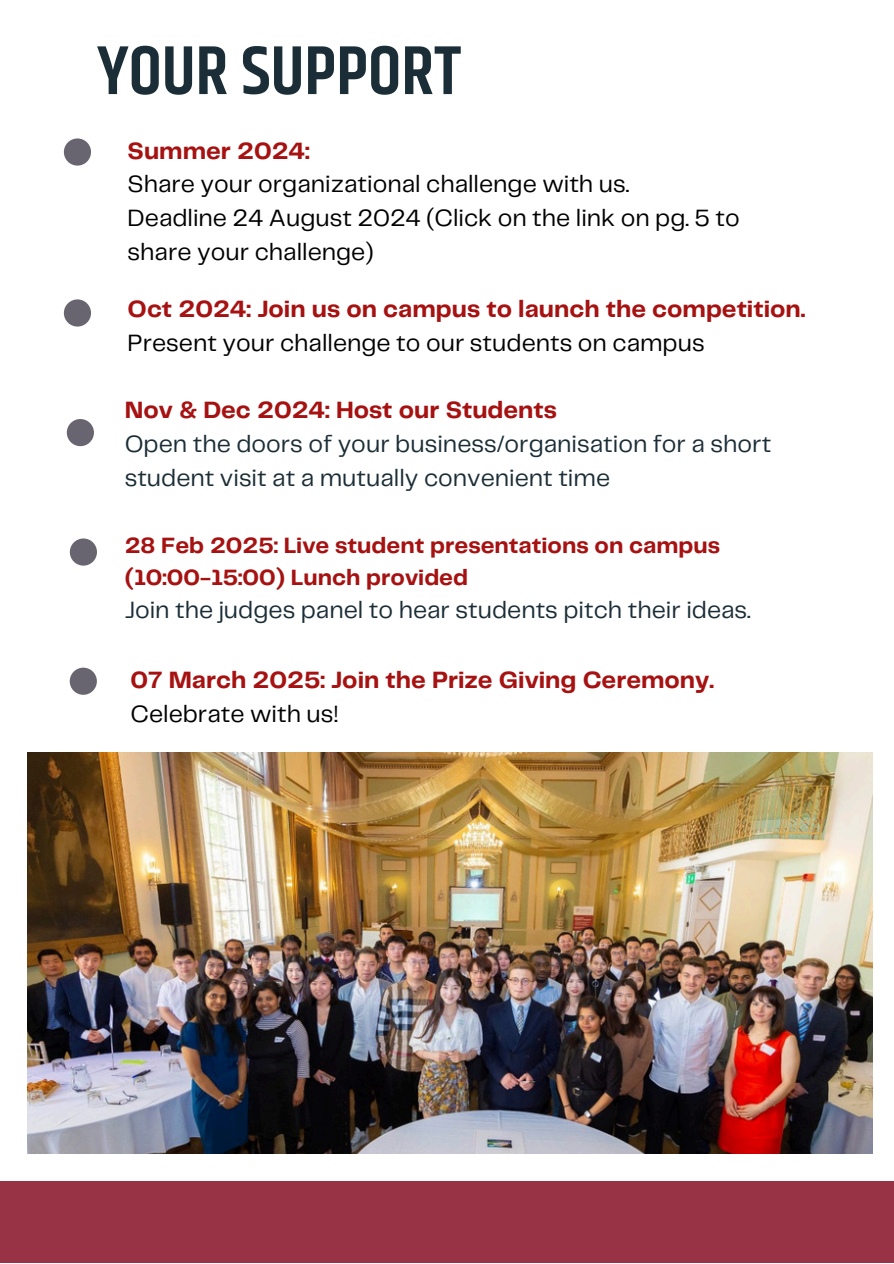
<style>
.page{position:relative;width:894px;height:1264px;background:#fff}
.page>*{position:absolute;margin:0;border:0;box-sizing:border-box;transform-origin:0 0}
.t1{font:600 69.6px "Khand";color:#1b2d36}
.t2{font:24.45px/33.8px "Telegraf";color:#000}
.t3{font:24.45px/33.8px "Telegraf";color:#1b2d36}
.t4{font:700 24.45px "Telegraf";color:#a61111}
.t5{font:700 22.95px/31.5px "Telegraf";color:#a61111}
</style>
<div class="page">
<div style="left:0;top:1181px;width:893px;height:82px;background:#973344"></div>
<img style="left:27px;top:752px;width:845px;height:401px">
<div style="left:70px;top:538px;width:27px;height:27px;background:#696570;border-radius:50%"></div>
<div style="left:64px;top:299px;width:27px;height:27px;background:#696570;border-radius:50%"></div>
<div style="left:67px;top:419px;width:27px;height:27px;background:#696570;border-radius:50%"></div>
<div style="left:70px;top:667px;width:27px;height:27px;background:#696570;border-radius:50%"></div>
<div style="left:64px;top:138px;width:27px;height:28px;background:#696570;border-radius:50%"></div>
<h1 class="t1" style="left:97px;top:21px;width:365px">YOUR SUPPORT</h1>
<p class="t4" style="left:128px;top:140px;width:184px">Summer 2024:</p>
<p class="t2" style="left:128px;top:168px;width:503px">Share your organizational challenge with us.</p>
<p class="t2" style="left:128px;top:202px;width:613px">Deadline 24 August 2024 (Click on the link on pg. 5 to share your challenge)</p>
<p class="t4" style="left:128px;top:298px;width:679px">Oct 2024: Join us on campus to launch the competition.</p>
<p class="t2" style="left:128px;top:327px;width:578px">Present your challenge to our students on campus</p>
<p class="t4" style="left:125px;top:399px;width:433px">Nov &amp; Dec 2024: Host our Students</p>
<p class="t3" style="left:125px;top:428px;width:648px">Open the doors of your business/organisation for a short student visit at a mutually convenient time</p>
<p class="t5" style="left:125px;top:531px;width:596px">28 Feb 2025: Live student presentations on campus (10:00-15:00) Lunch provided</p>
<p class="t3" style="left:125px;top:594px;width:627px">Join the judges panel to hear students pitch their ideas.</p>
<p class="t4" style="left:130px;top:669px;width:584px">07 March 2025: Join the Prize Giving Ceremony.</p>
<p class="t2" style="left:130px;top:697px;width:209px">Celebrate with us!</p>
</div>
